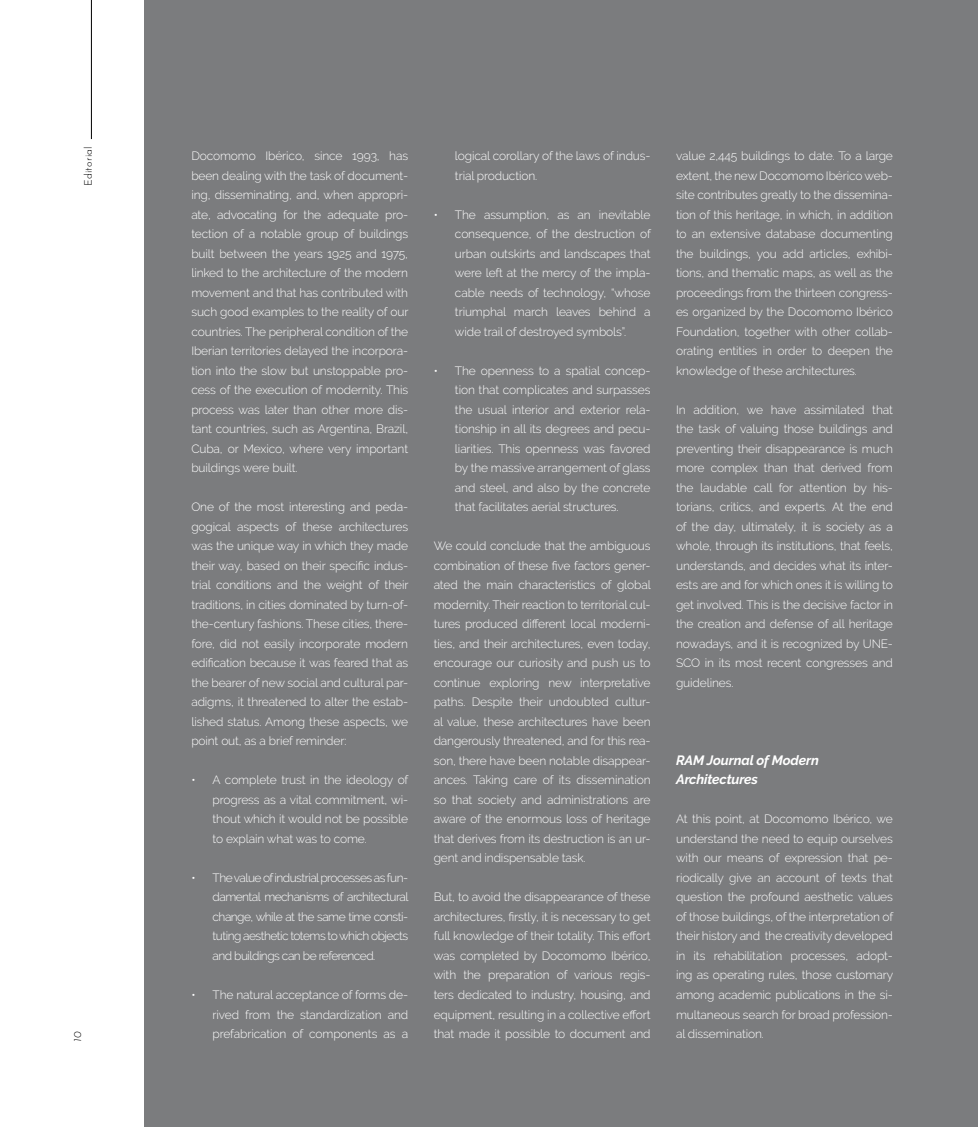
<style>
.page{position:relative;width:978px;height:1127px;background:#fff}
.page>*{position:absolute;margin:0;border:0;box-sizing:border-box;transform-origin:0 0}
.Traducciones_en_blanco{font:italic 700 13.5px/19.5px "Raleway";letter-spacing:-.01em;color:#fff}
.Traducciones_en_blanco-2{font:300 12px/19.5px "Raleway";letter-spacing:-.01em;color:#fff;text-align:justify}
.t1{font:100 10.5px "Josefin Sans";letter-spacing:.025em;color:#000}
.t2{font:italic 100 10.5px "Josefin Sans";color:#000}
</style>
<div class="page">
<div style="left:145px;top:0;width:833px;height:1127px;background:#7b7c7e"></div>
<hr style="left:91px;top:0;width:1px;height:139px;background:#000">
<p class="t1" style="left:80px;top:186px;width:42px;rotate:-90deg">Editorial</p>
<p class="t2" style="left:69px;top:1042px;width:12px;rotate:-90deg">10</p>
<p class="Traducciones_en_blanco-2" style="left:191px;top:146px;width:219px">Docomomo Ibérico, since 1993, has been dealing with the task of document&shy;ing, disseminating, and, when appropri&shy;ate, advocating for the adequate pro&shy;tection of a notable group of buildings built between the years 1925 and 1975, linked to the architecture of the modern movement and that has contributed with such good examples to the reality of our countries. The peripheral condition of the Iberian territories delayed the incorpora&shy;tion into the slow but unstoppable pro&shy;cess of the execution of modernity. This process was later than other more dis&shy;tant countries, such as Argentina, Brazil, Cuba, or Mexico, where very important buildings were built.</p>
<p class="Traducciones_en_blanco-2" style="left:191px;top:497px;width:219px">One of the most interesting and peda&shy;gogical aspects of these architectures was the unique way in which they made their way, based on their specific indus&shy;trial conditions and the weight of their traditions, in cities dominated by turn-of&shy;the-century fashions. These cities, there&shy;fore, did not easily incorporate modern edification because it was feared that as the bearer of new social and cultural par&shy;adigms, it threatened to alter the estab&shy;lished status. Among these aspects, we point out, as a brief reminder:</p>
<p class="Traducciones_en_blanco-2" style="left:213px;top:770px;width:197px;text-indent:-21px">• A complete trust in the ideology of progress as a vital commitment, wi&shy;thout which it would not be possible to explain what was to come.</p>
<p class="Traducciones_en_blanco-2" style="left:213px;top:868px;width:197px;text-indent:-21px">• The value of industrial processes as fun&shy;damental mechanisms of architectural change, while at the same time consti&shy;tuting aesthetic totems to which objects and buildings can be referenced.</p>
<p class="Traducciones_en_blanco-2" style="left:213px;top:985px;width:197px;text-indent:-21px">• The natural acceptance of forms de&shy;rived from the standardization and prefabrication of components as a</p>
<p class="Traducciones_en_blanco-2" style="left:455px;top:146px;width:197px">logical corollary of the laws of indus&shy;trial production.</p>
<p class="Traducciones_en_blanco-2" style="left:455px;top:205px;width:197px;text-indent:-21px">• The assumption, as an inevitable consequence, of the destruction of urban outskirts and landscapes that were left at the mercy of the impla&shy;cable needs of technology, “whose triumphal march leaves behind a wide trail of destroyed symbols”.</p>
<p class="Traducciones_en_blanco-2" style="left:455px;top:361px;width:197px;text-indent:-21px">• The openness to a spatial concep&shy;tion that complicates and surpasses the usual interior and exterior rela&shy;tionship in all its degrees and pecu&shy;liarities. This openness was favored by the massive arrangement of glass and steel, and also by the concrete that facilitates aerial structures.</p>
<p class="Traducciones_en_blanco-2" style="left:434px;top:536px;width:219px">We could conclude that the ambiguous combination of these five factors gener&shy;ated the main characteristics of global modernity. Their reaction to territorial cul&shy;tures produced different local moderni&shy;ties, and their architectures, even today, encourage our curiosity and push us to continue exploring new interpretative paths. Despite their undoubted cultur&shy;al value, these architectures have been dangerously threatened, and for this rea&shy;son, there have been notable disappear&shy;ances. Taking care of its dissemination so that society and administrations are aware of the enormous loss of heritage that derives from its destruction is an ur&shy;gent and indispensable task.</p>
<p class="Traducciones_en_blanco-2" style="left:434px;top:887px;width:218px">But, to avoid the disappearance of these architectures, firstly, it is necessary to get full knowledge of their totality. This effort was completed by Docomomo Ibérico, with the preparation of various regis&shy;ters dedicated to industry, housing, and equipment, resulting in a collective effort that made it possible to document and</p>
<p class="Traducciones_en_blanco-2" style="left:676px;top:146px;width:218px">value 2,445 buildings to date. To a large extent, the new Docomomo Ibérico web&shy;site contributes greatly to the dissemina&shy;tion of this heritage, in which, in addition to an extensive database documenting the buildings, you add articles, exhibi&shy;tions, and thematic maps, as well as the proceedings from the thirteen congress&shy;es organized by the Docomomo Ibérico Foundation, together with other collab&shy;orating entities in order to deepen the knowledge of these architectures.</p>
<p class="Traducciones_en_blanco-2" style="left:676px;top:400px;width:218px">In addition, we have assimilated that the task of valuing those buildings and preventing their disappearance is much more complex than that derived from the laudable call for attention by his&shy;torians, critics, and experts. At the end of the day, ultimately, it is society as a whole, through its institutions, that feels, understands, and decides what its inter&shy;ests are and for which ones it is willing to get involved. This is the decisive factor in the creation and defense of all heritage nowadays, and it is recognized by UNE-SCO in its most recent congresses and guidelines.</p>
<p class="Traducciones_en_blanco" style="left:676px;top:750px;width:144px">RAM Journal of Modern<br>Architectures</p>
<p class="Traducciones_en_blanco-2" style="left:676px;top:809px;width:219px">At this point, at Docomomo Ibérico, we understand the need to equip ourselves with our means of expression that pe&shy;riodically give an account of texts that question the profound aesthetic values of those buildings, of the interpretation of their history and the creativity developed in its rehabilitation processes, adopt&shy;ing as operating rules, those customary among academic publications in the si&shy;multaneous search for broad profession&shy;al dissemination.</p>
</div>
